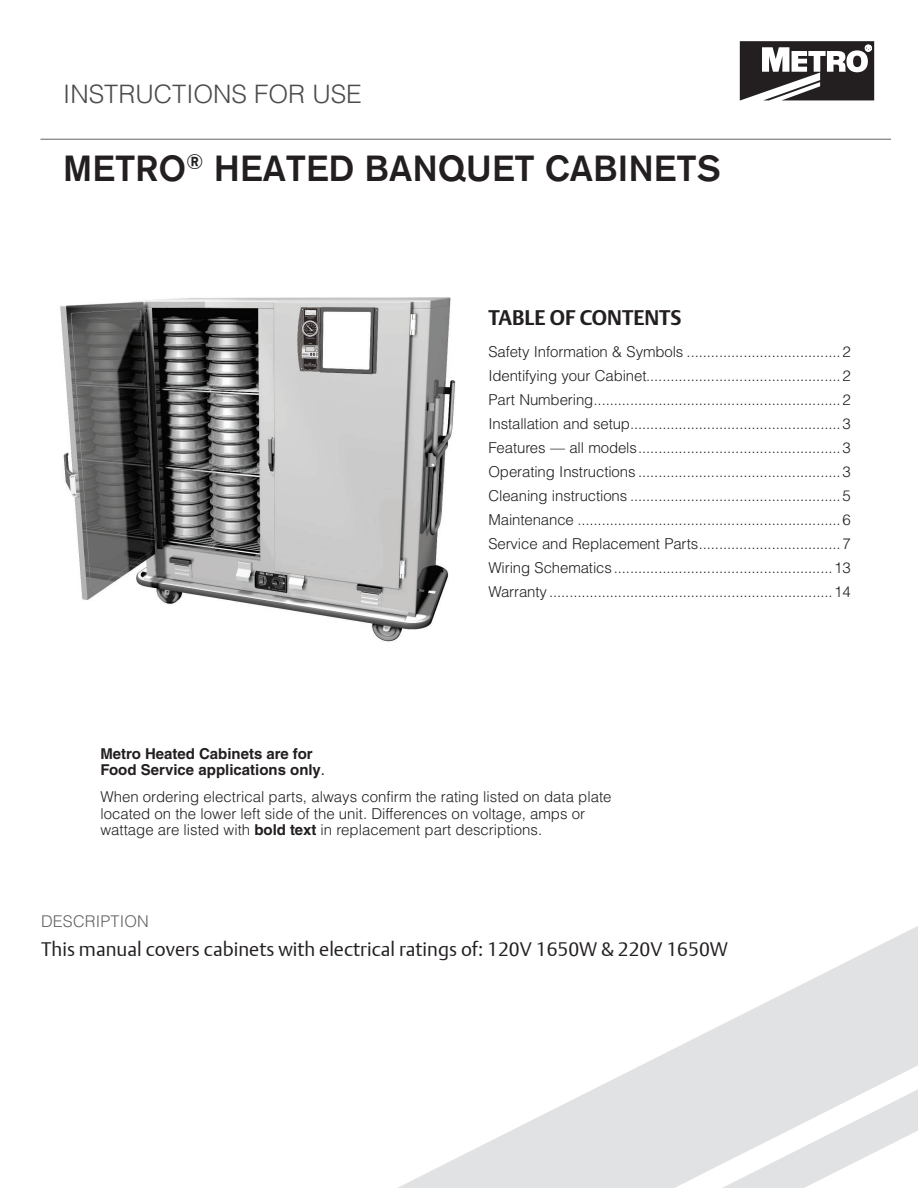
<style>
.page{position:relative;width:918px;height:1188px;background:#fff}
.page>*{position:absolute;margin:0;border:0;box-sizing:border-box;transform-origin:0 0}
.t1{font:500 36px "Akzidenz Grotesk BQ";color:#231f20}
.t2{font:300 25.5px "Helvetica LT Pro";color:#4b4c4d}
.TOC_title{font:700 21px "DTL Argo T";color:#231f20}
.t3{font:19.5px "DTL Argo T Light";color:#231f20}
.t4{font:300 16.2px "Helvetica LT Pro";letter-spacing:.01em;color:#636366}
.t5{font:300 15px "Helvetica LT Std";letter-spacing:-.01em;color:#231f20}
.Body_text{font:300 15px/16.5px "Helvetica LT Pro";color:#231f20}
.Body_text-2{font:700 15px/16.5px "Helvetica LT Std";color:#231f20}
.s1{font-weight:400}
.s2{font-family:"Helvetica LT Std";font-weight:700}
</style>
<div class="page">
<hr style="left:40px;top:139px;width:851px;height:1px;background:#636366">
<svg style="left:740px;top:41px;width:134px;height:59px"></svg>
<svg style="left:398px;top:926px;width:520px;height:262px"></svg>
<svg style="left:722px;top:1089px;width:196px;height:99px"></svg>
<img style="left:60px;top:297px;width:396px;height:345px">
<p class="t2" style="left:63px;top:78px;width:300px">INSTRUCTIONS FOR USE</p>
<p class="t1" style="left:63px;top:146px;width:659px">METRO<sup>®</sup> HEATED BANQUET CABINETS</p>
<p class="TOC_title" style="left:488px;top:305px;width:195px">TABLE OF CONTENTS</p>
<p class="t5" style="left:488px;top:343px;width:364px">Safety Information &amp; Symbols ......................................2</p>
<p class="t5" style="left:488px;top:367px;width:364px">Identifying your Cabinet................................................2</p>
<p class="t5" style="left:488px;top:391px;width:364px">Part Numbering.............................................................2</p>
<p class="t5" style="left:488px;top:415px;width:364px">Installation and setup....................................................3</p>
<p class="t5" style="left:488px;top:439px;width:364px">Features — all models..................................................3</p>
<p class="t5" style="left:488px;top:463px;width:364px">Operating Instructions ..................................................3</p>
<p class="t5" style="left:488px;top:487px;width:364px">Cleaning instructions ....................................................5</p>
<p class="t5" style="left:488px;top:511px;width:364px">Maintenance .................................................................6</p>
<p class="t5" style="left:488px;top:535px;width:364px">Service and Replacement Parts...................................7</p>
<p class="t5" style="left:488px;top:559px;width:364px">Wiring Schematics ......................................................13</p>
<p class="t5" style="left:488px;top:583px;width:364px">Warranty ......................................................................14</p>
<p class="Body_text-2" style="left:100px;top:745px;width:226px">Metro Heated Cabinets are for<br>Food Service applications only<span class="s1">.</span></p>
<p class="Body_text" style="left:100px;top:788px;width:513px">When ordering electrical parts, always confirm the rating listed on data plate located on the lower left side of the unit. Differences on voltage, amps or wattage are listed with <span class="s2">bold text</span> in replacement part descriptions.</p>
<p class="t4" style="left:41px;top:911px;width:109px">DESCRIPTION</p>
<p class="t3" style="left:41px;top:937px;width:688px">This manual covers cabinets with electrical ratings of: 120V 1650W &amp; 220V 1650W</p>
</div>
